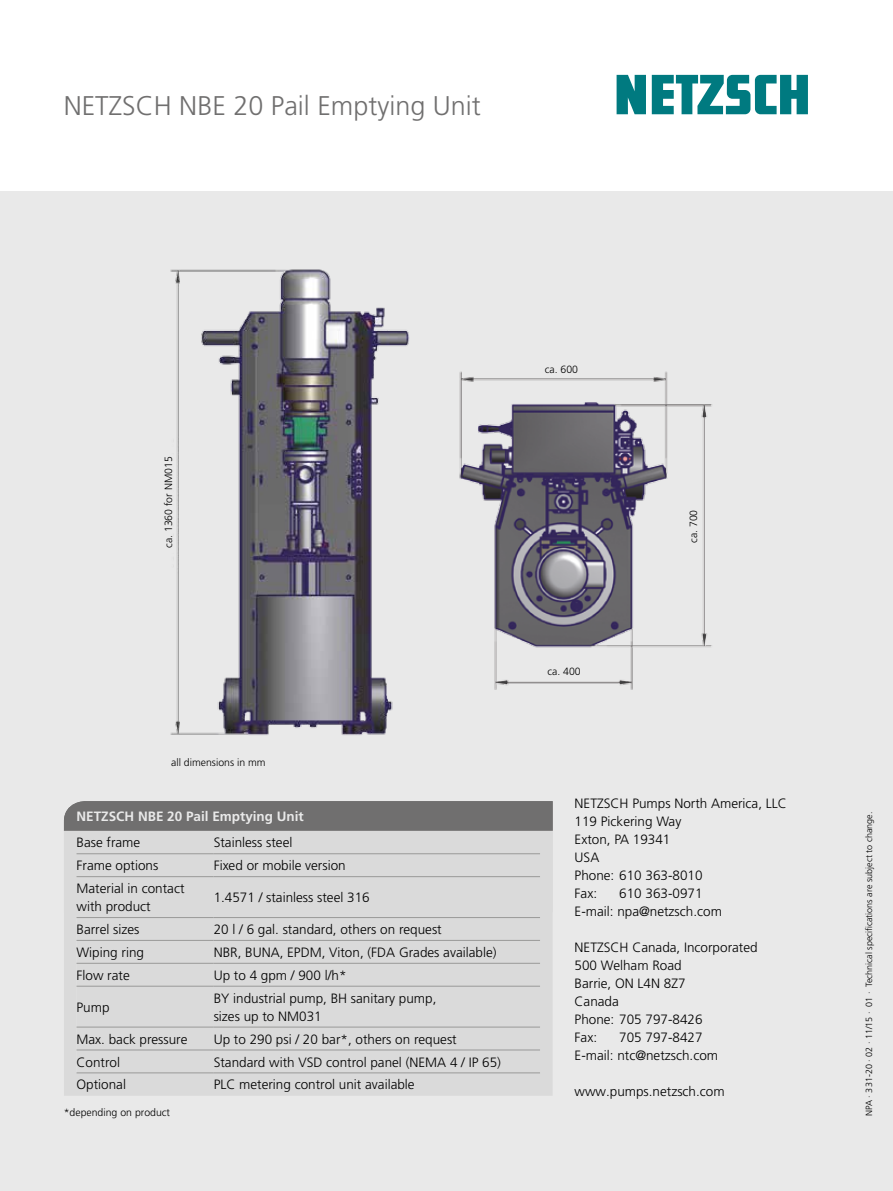
<style>
.page{position:relative;width:893px;height:1191px;background:#fff}
.page>*{position:absolute;margin:0;border:0;box-sizing:border-box;transform-origin:0 0}
.t1{font:300 27px "Frutiger LT Pro";color:#706f6f}
.t2{font:300 13.5px/18px "Frutiger LT Pro";color:#000}
.t3{font:700 13.5px "Frutiger LT Pro";color:#e9e9e9}
.t4{font:300 10.5px "Frutiger LT Pro";color:#000}
.t5{font:300 9px "Frutiger LT Pro";color:#000}
</style>
<div class="page">
<div style="left:0;top:191px;width:893px;height:1000px;background:#e9e9e9"></div>
<img style="left:170px;top:269px;width:240px;height:466px">
<img style="left:459px;top:371px;width:253px;height:319px">
<div style="left:64px;top:801px;width:489px;height:30px;background:#706f6f"></div>
<div style="left:64px;top:831px;width:489px;height:264px;background:#dadada"></div>
<div style="left:77px;top:918px;width:463px;height:154px;background:#dadada"></div>
<hr style="left:77px;top:853px;width:137px;height:1px;background:#9d9d9c">
<hr style="left:214px;top:853px;width:326px;height:1px;background:#9d9d9c">
<hr style="left:77px;top:876px;width:137px;height:1px;background:#9d9d9c">
<hr style="left:214px;top:876px;width:326px;height:1px;background:#9d9d9c">
<hr style="left:77px;top:917px;width:137px;height:1px;background:#9d9d9c">
<hr style="left:214px;top:917px;width:326px;height:1px;background:#9d9d9c">
<hr style="left:77px;top:940px;width:137px;height:1px;background:#9d9d9c">
<hr style="left:214px;top:940px;width:326px;height:1px;background:#9d9d9c">
<hr style="left:77px;top:962px;width:137px;height:1px;background:#9d9d9c">
<hr style="left:214px;top:962px;width:326px;height:1px;background:#9d9d9c">
<hr style="left:77px;top:985px;width:137px;height:1px;background:#9d9d9c">
<hr style="left:214px;top:985px;width:326px;height:1px;background:#9d9d9c">
<hr style="left:77px;top:1026px;width:137px;height:1px;background:#9d9d9c">
<hr style="left:214px;top:1026px;width:326px;height:1px;background:#9d9d9c">
<hr style="left:77px;top:1049px;width:137px;height:1px;background:#9d9d9c">
<hr style="left:214px;top:1049px;width:326px;height:1px;background:#9d9d9c">
<hr style="left:77px;top:1072px;width:137px;height:1px;background:#9d9d9c">
<hr style="left:214px;top:1072px;width:326px;height:1px;background:#9d9d9c">
<svg style="left:617px;top:75px;width:191px;height:39px"></svg>
<h1 class="t1" style="left:64px;top:90px;width:419px">NETZSCH NBE 20 Pail Emptying Unit</h1>
<p class="t4" style="left:162px;top:548px;width:93px;rotate:-90deg">ca. 1360 for NM015</p>
<p class="t4" style="left:545px;top:363px;width:35px">ca. 600</p>
<p class="t4" style="left:687px;top:543px;width:35px;rotate:-90deg">ca. 700</p>
<p class="t4" style="left:171px;top:756px;width:96px">all dimensions in mm</p>
<p class="t3" style="left:77px;top:808px;width:229px">NETZSCH NBE 20 Pail Emptying Unit</p>
<p class="t2" style="left:77px;top:833px;width:65px">Base frame</p>
<p class="t2" style="left:214px;top:833px;width:80px">Stainless steel</p>
<p class="t2" style="left:77px;top:856px;width:83px">Frame options</p>
<p class="t2" style="left:214px;top:856px;width:134px">Fixed or mobile version</p>
<p class="t2" style="left:77px;top:879px;width:109px">Material in contact with product</p>
<p class="t2" style="left:214px;top:888px;width:158px">1.4571 / stainless steel 316</p>
<p class="t2" style="left:77px;top:920px;width:64px">Barrel sizes</p>
<p class="t2" style="left:214px;top:920px;width:230px">20 l / 6 gal. standard, others on request</p>
<p class="t2" style="left:77px;top:943px;width:69px">Wiping ring</p>
<p class="t2" style="left:214px;top:943px;width:284px">NBR, BUNA, EPDM, Viton, (FDA Grades available)</p>
<p class="t2" style="left:77px;top:966px;width:55px">Flow rate</p>
<p class="t2" style="left:214px;top:966px;width:134px">Up to 4 gpm / 900 l/h*</p>
<p class="t2" style="left:77px;top:998px;width:35px">Pump</p>
<p class="t2" style="left:214px;top:989px;width:224px">BY industrial pump, BH sanitary pump, sizes up to NM031</p>
<p class="t2" style="left:77px;top:1030px;width:113px">Max. back pressure</p>
<p class="t2" style="left:214px;top:1030px;width:245px">Up to 290 psi / 20 bar*, others on request</p>
<p class="t2" style="left:77px;top:1053px;width:45px">Control</p>
<p class="t2" style="left:214px;top:1053px;width:289px">Standard with VSD control panel (NEMA 4 / IP 65)</p>
<p class="t2" style="left:77px;top:1075px;width:51px">Optional</p>
<p class="t2" style="left:214px;top:1075px;width:203px">PLC metering control unit available</p>
<p class="t4" style="left:64px;top:1106px;width:108px">*depending on product</p>
<p class="t3" style="left:77px;top:808px;width:140px">Lorem ipsum dolor sit</p>
<p class="t2" style="left:77px;top:831px;width:101px;line-height:27.2px">Amet, consetetur sadipscing elitr</p>
<p class="t4" style="left:547px;top:665px;width:35px">ca. 400</p>
<p class="t2" style="left:575px;top:794px;width:214px">NETZSCH Pumps North America, LLC<br>119 Pickering Way<br>Exton, PA 19341<br>USA<br>Phone: 610 363-8010<br>Fax:</p>
<p class="t2" style="left:575px;top:884px;width:149px;text-indent:45px">610 363-0971<br>E-mail: npa@netzsch.com</p>
<p class="t2" style="left:575px;top:938px;width:185px">NETZSCH Canada, Incorporated<br>500 Welham Road<br>Barrie, ON L4N 8Z7<br>Canada<br>Phone: 705 797-8426<br>Fax:</p>
<p class="t2" style="left:575px;top:1028px;width:145px;text-indent:45px">705 797-8427<br>E-mail: ntc@netzsch.com</p>
<p class="t2" style="left:575px;top:1082px;width:152px">www.pumps.netzsch.com</p>
<p class="t5" style="left:864px;top:1115px;width:306px;rotate:-90deg">NPA · 331-20 · 02 · 11/15 · 01 · Technical specifications are subject to change.</p>
</div>
